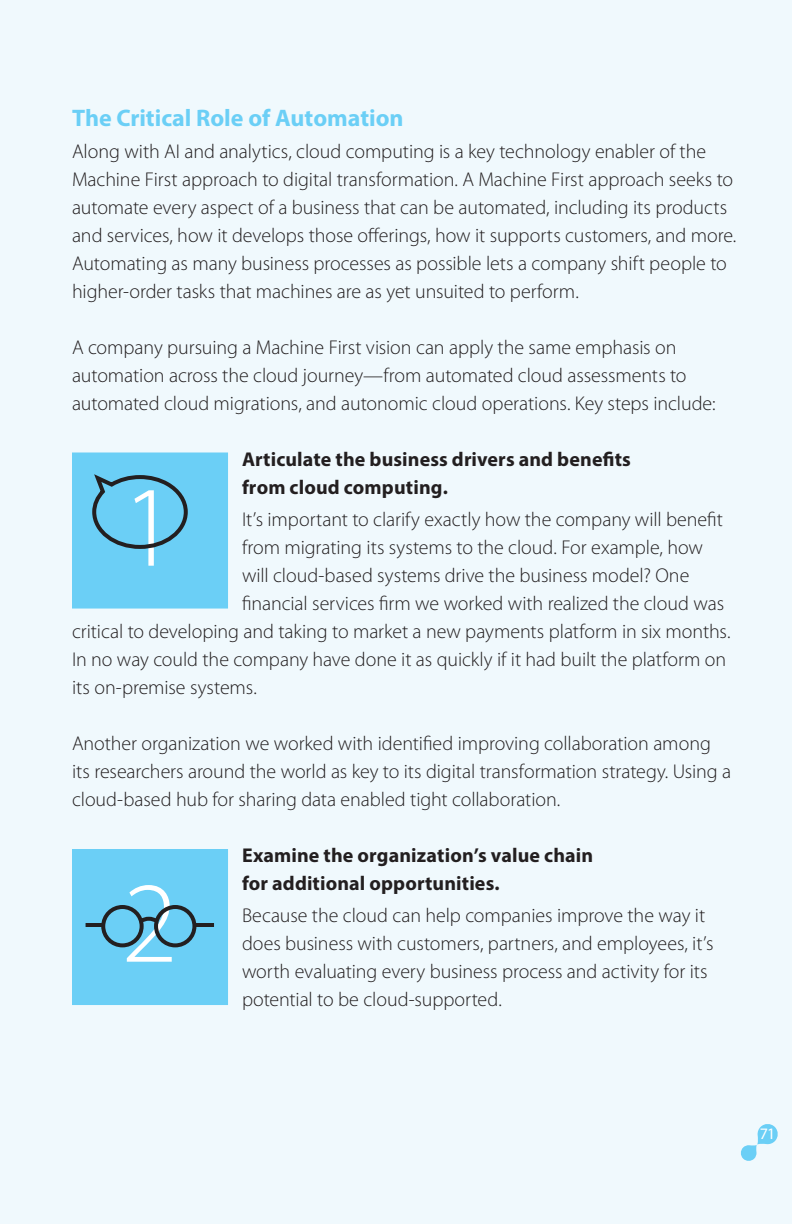
<style>
.page{position:relative;width:792px;height:1224px;background:#f0f9fd}
.page>*{position:absolute;margin:0;border:0;box-sizing:border-box;transform-origin:0 0}
.t1{font:300 116px "Myriad Pro";color:#fff}
.t2{font:700 24px "Myriad Pro";color:#6bcff6}
.t3{font:300 20px/28px "Myriad Pro";letter-spacing:-.005em;color:#231f20}
.t4{font:700 20px/28px "Myriad Pro";letter-spacing:.005em;color:#231f20}
.t5{font:16px "Myriad Pro";color:#fff}
</style>
<div class="page">
<div style="left:72px;top:453px;width:156px;height:156px;background:#6bcff6"></div>
<div style="left:72px;top:849px;width:156px;height:156px;background:#6bcff6"></div>
<div style="left:101px;top:905px;width:43px;height:42px;border:4px solid #231f20;border-radius:50%"></div>
<div style="left:154px;top:905px;width:42px;height:42px;border:4px solid #231f20;border-radius:50%"></div>
<svg style="left:136px;top:915px;width:26px;height:12px"></svg>
<hr style="left:194px;top:923px;width:20px;height:4px;background:#231f20">
<hr style="left:86px;top:923px;width:18px;height:4px;background:#231f20">
<svg style="left:92px;top:474px;width:96px;height:75px"></svg>
<svg style="left:741px;top:1124px;width:37px;height:37px"></svg>
<p class="t2" style="left:72px;top:102px;width:333px">The Critical Role of Automation</p>
<p class="t3" style="left:72px;top:137px;width:666px">Along with AI and analytics, cloud computing is a key technology enabler of the Machine First approach to digital transformation. A Machine First approach seeks to automate every aspect of a business that can be automated, including its products and services, how it develops those offerings, how it supports customers, and more.<br>Automating as many business processes as possible lets a company shift people to higher-order tasks that machines are as yet unsuited to perform.</p>
<p class="t3" style="left:72px;top:333px;width:645px">A company pursuing a Machine First vision can apply the same emphasis on automation across the cloud journey—from automated cloud assessments to automated cloud migrations, and autonomic cloud operations. Key steps include:</p>
<p class="t4" style="left:242px;top:445px;width:390px">Articulate the business drivers and benefits from cloud computing.</p>
<p class="t3" style="left:242px;top:505px;width:483px">It’s important to clarify exactly how the company will benefit</p>
<p class="t3" style="left:242px;top:533px;width:463px">from migrating its systems to the cloud. For example, how</p>
<p class="t3" style="left:242px;top:561px;width:449px">will cloud-based systems drive the business model? One</p>
<p class="t3" style="left:242px;top:589px;width:484px">financial services firm we worked with realized the cloud was</p>
<p class="t3" style="left:72px;top:617px;width:660px">critical to developing and taking to market a new payments platform in six months.</p>
<p class="t3" style="left:72px;top:645px;width:656px">In no way could the company have done it as quickly if it had built the platform on</p>
<p class="t3" style="left:72px;top:673px;width:186px">its on-premise systems.</p>
<p class="t3" style="left:72px;top:729px;width:661px">Another organization we worked with identified improving collaboration among its researchers around the world as key to its digital transformation strategy. Using a cloud-based hub for sharing data enabled tight collaboration.</p>
<p class="t4" style="left:242px;top:841px;width:353px">Examine the organization’s value chain for additional opportunities.</p>
<p class="t3" style="left:242px;top:901px;width:473px">Because the cloud can help companies improve the way it does business with customers, partners, and employees, it’s worth evaluating every business process and activity for its potential to be cloud-supported.</p>
<h1 class="t1" style="left:121px;top:457px;width:58px">1</h1>
<h1 class="t1" style="left:121px;top:853px;width:58px">2</h1>
<p class="t5" style="left:760px;top:1124px;width:17px">71</p>
</div>
